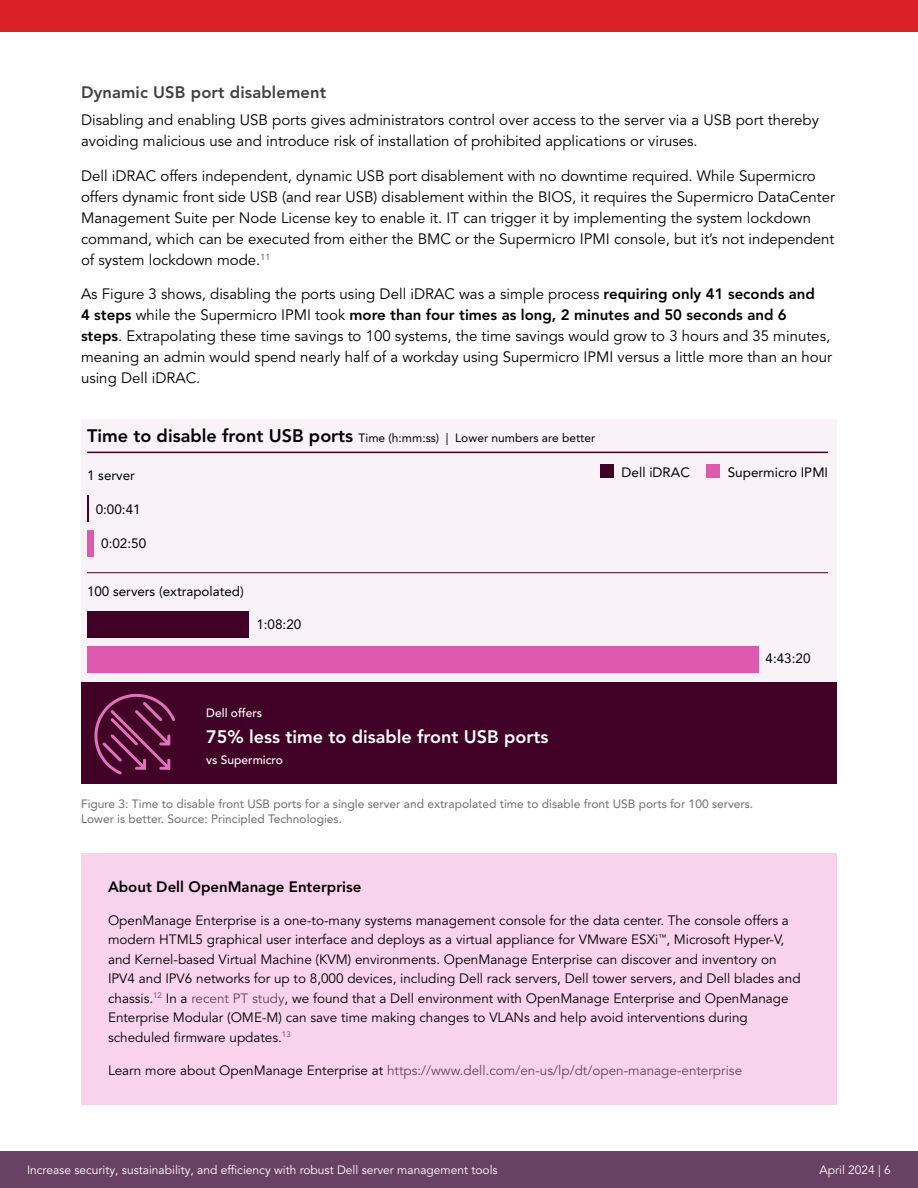
<style>
.page{position:relative;width:918px;height:1188px;background:#fff}
.page>*{position:absolute;margin:0;border:0;box-sizing:border-box;transform-origin:0 0}
.t1{font:800 18px "Avenir LT Pro";color:#fff}
.t2{font:800 16.5px "Avenir LT Pro";letter-spacing:.01em;color:#414042}
.t3{font:15px/21px "Avenir LT Pro";color:#000}
.t4{font:800 15px "Avenir LT Pro";color:#000}
.t5{font:13.65px "Avenir LT Pro";color:#000}
.t6{font:13.5px/19.5px "Avenir LT Pro";color:#000}
.t7{font:13.5px "Avenir LT Pro";color:#694263}
.t8{font:13.5px "Avenir LT Pro";color:#000}
.t9{font:12px/14.4px "Avenir LT Pro";color:#6d6e71}
.t10{font:12px "Avenir LT Pro";color:#fff}
.t11{font:12px "Avenir LT Pro";color:#000}
.t12{font:500 12px "Avenir LT Pro";color:#fff}
.s1{font-weight:800}
.s2{font-weight:800;font-size:18px}
.s3{color:#694263}
.s4{color:#000}
</style>
<div class="page">
<div style="left:756px;top:1151px;width:162px;height:37px;background:#694263"></div>
<div style="left:81px;top:419px;width:756px;height:263px;background:#f9f3f7"></div>
<div style="left:87px;top:646px;width:671px;height:27px;background:#dd5aaf"></div>
<div style="left:87px;top:611px;width:162px;height:27px;background:#410025"></div>
<div style="left:87px;top:530px;width:7px;height:27px;background:#dd5aaf"></div>
<hr style="left:87px;top:495px;width:2px;height:27px;background:#410025">
<div style="left:81px;top:682px;width:756px;height:102px;background:#410025"></div>
<svg style="left:94px;top:693px;width:81px;height:82px"></svg>
<hr style="left:87px;top:452px;width:741px;height:1px;background:#410025">
<hr style="left:87px;top:572px;width:741px;height:1px;background:#410025">
<div style="left:601px;top:464px;width:13px;height:14px;background:#410025"></div>
<div style="left:707px;top:464px;width:13px;height:14px;background:#dd5aaf"></div>
<div style="left:81px;top:853px;width:756px;height:252px;background:#f9d3ec"></div>
<div style="left:0;top:1151px;width:756px;height:37px;background:#694263"></div>
<div style="left:0;top:0;width:918px;height:32px;background:#da2128"></div>
<p class="t2" style="left:81px;top:82px;width:247px">Dynamic USB port disablement</p>
<p class="t3" style="left:81px;top:110px;width:740px">Disabling and enabling USB ports gives administrators control over access to the server via a USB port thereby avoiding malicious use and introduce risk of installation of prohibited applications or viruses.</p>
<p class="t3" style="left:81px;top:166px;width:755px">Dell iDRAC offers independent, dynamic USB port disablement with no downtime required. While Supermicro offers dynamic front side USB (and rear USB) disablement within the BIOS, it requires the Supermicro DataCenter Management Suite per Node License key to enable it. IT can trigger it by implementing the system lockdown command, which can be executed from either the BMC or the Supermicro IPMI console, but it’s not independent of system lockdown mode.<sup>11</sup></p>
<p class="t3" style="left:81px;top:284px;width:753px">As Figure 3 shows, disabling the ports using Dell iDRAC was a simple process <span class="s1">requiring only 41 seconds and<br>4 steps</span> while the Supermicro IPMI took <span class="s1">more than four times as long, 2 minutes and 50 seconds and 6<br>steps</span>. Extrapolating these time savings to 100 systems, the time savings would grow to 3 hours and 35 minutes, meaning an admin would spend nearly half of a workday using Supermicro IPMI versus a little more than an hour using Dell iDRAC.</p>
<p class="t11" style="left:87px;top:430px;width:510px"><span class="s2">Time to disable front USB ports</span> Time (h:mm:ss) | Lower numbers are better</p>
<p class="t5" style="left:87px;top:467px;width:50px">1 server</p>
<p class="t8" style="left:96px;top:501px;width:47px">0:00:41</p>
<p class="t8" style="left:101px;top:535px;width:47px">0:02:50</p>
<p class="t8" style="left:87px;top:583px;width:158px">100 servers (extrapolated)</p>
<p class="t8" style="left:256px;top:616px;width:47px">1:08:20</p>
<p class="t8" style="left:622px;top:464px;width:70px">Dell iDRAC</p>
<p class="t8" style="left:728px;top:464px;width:102px">Supermicro IPMI</p>
<p class="t8" style="left:766px;top:651px;width:47px">4:43:20</p>
<p class="t12" style="left:206px;top:706px;width:58px">Dell offers</p>
<p class="t1" style="left:206px;top:726px;width:344px">75% less time to disable front USB ports</p>
<p class="t12" style="left:206px;top:752px;width:78px">vs Supermicro</p>
<p class="t9" style="left:81px;top:797px;width:674px">Figure 3: Time to disable front USB ports for a single server and extrapolated time to disable front USB ports for 100 servers.<br>Lower is better. Source: Principled Technologies.</p>
<p class="t4" style="left:108px;top:877px;width:255px">About Dell OpenManage Enterprise</p>
<p class="t6" style="left:108px;top:910px;width:694px">OpenManage Enterprise is a one-to-many systems management console for the data center. The console offers a modern HTML5 graphical user interface and deploys as a virtual appliance for VMware ESXi<sup>™</sup>, Microsoft Hyper-V, and Kernel-based Virtual Machine (KVM) environments. OpenManage Enterprise can discover and inventory on IPV4 and IPV6 networks for up to 8,000 devices, including Dell rack servers, Dell tower servers, and Dell blades and chassis.<sup>12</sup> In a <span class="s3">recent PT study</span>, we found that a Dell environment with OpenManage Enterprise and OpenManage Enterprise Modular (OME-M) can save time making changes to VLANs and help avoid interventions during scheduled firmware updates.<sup>13</sup></p>
<p class="t7" style="left:108px;top:1062px;width:636px"><span class="s4">Learn more about OpenManage Enterprise at</span> https://www.dell.com/en-us/lp/dt/open-manage-enterprise</p>
<p class="t10" style="left:27px;top:1163px;width:472px">Increase security, sustainability, and efficiency with robust Dell server management tools</p>
<p class="t10" style="left:820px;top:1163px;width:73px">April 2024 | 6</p>
</div>
